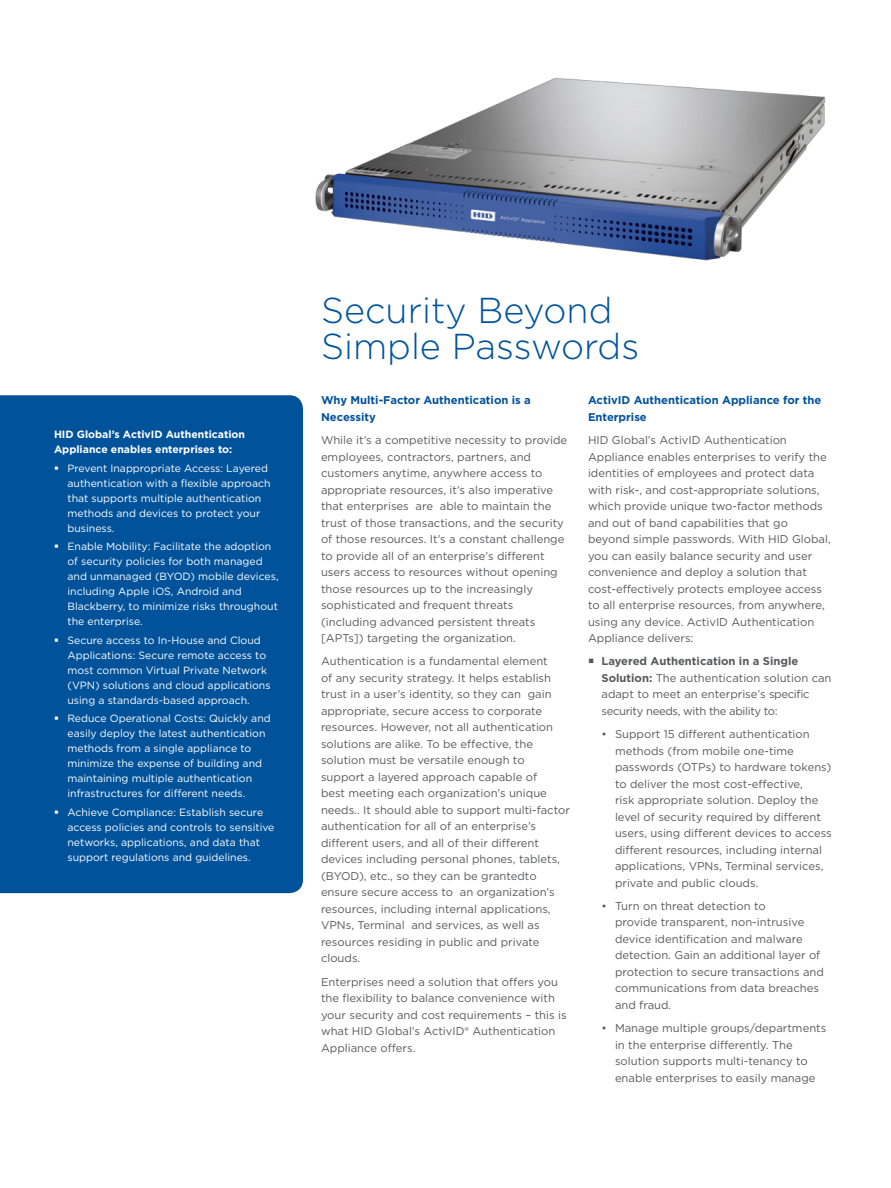
<style>
.page{position:relative;width:891px;height:1188px;background:#fff}
.page>*{position:absolute;margin:0;border:0;box-sizing:border-box;transform-origin:0 0}
.Title_Subhead{font:300 36px/36px "Gotham";color:#00539b}
.Body{font:11.25px/16.5px "Gotham";color:#58595b}
.Body_-_Head_1{font:700 11.25px/16.5px "Gotham";color:#00539b}
.t1{font:10.5px/15px "Gotham";color:#fff}
.Call-out_Head{font:700 10.5px/15px "Gotham";color:#fff}
.s1{font-weight:700}
</style>
<div class="page">
<div style="left:0;top:395px;width:303px;height:498px;background:#00539b"></div>
<img style="left:315px;top:78px;width:511px;height:183px">
<svg style="left:55px;top:810px;width:3px;height:4px"></svg>
<p class="Call-out_Head" style="left:54px;top:427px;width:193px">HID Global’s ActivID Authentication<br>Appliance enables enterprises to:</p>
<p class="t1" style="left:68px;top:460px;width:205px">Prevent Inappropriate Access: Layered authentication with a flexible approach that supports multiple authentication methods and devices to protect your business.</p>
<p class="t1" style="left:68px;top:539px;width:213px">Enable Mobility: Facilitate the adoption of security policies for both managed and unmanaged (BYOD) mobile devices, including Apple iOS, Android and Blackberry, to minimize risks throughout the enterprise.</p>
<p class="t1" style="left:68px;top:632px;width:205px">Secure access to In-House and Cloud Applications: Secure remote access to most common Virtual Private Network (VPN) solutions and cloud applications using a standards-based approach.</p>
<p class="t1" style="left:68px;top:711px;width:205px">Reduce Operational Costs: Quickly and easily deploy the latest authentication methods from a single appliance to minimize the expense of building and maintaining multiple authentication infrastructures for different needs.</p>
<p class="t1" style="left:68px;top:804px;width:209px">Achieve Compliance: Establish secure access policies and controls to sensitive networks, applications, and data that support regulations and guidelines.</p>
<p class="Title_Subhead" style="left:321px;top:291px;width:320px">Security Beyond<br>Simple Passwords</p>
<p class="Body_-_Head_1" style="left:321px;top:392px;width:211px">Why Multi-Factor Authentication is a<br>Necessity</p>
<p class="Body" style="left:321px;top:432px;width:248px">While it’s a competitive necessity to provide employees, contractors, partners, and customers anytime, anywhere access to appropriate resources, it’s also imperative that enterprises are able to maintain the trust of those transactions, and the security of those resources. It’s a constant challenge to provide all of an enterprise’s different users access to resources without opening those resources up to the increasingly sophisticated and frequent threats (including advanced persistent threats [APTs]) targeting the organization.</p>
<p class="Body" style="left:321px;top:653px;width:250px">Authentication is a fundamental element<br>of any security strategy. It helps establish trust in a user’s identity, so they can gain appropriate, secure access to corporate resources. However, not all authentication solutions are alike. To be effective, the solution must be versatile enough to support a layered approach capable of<br>best meeting each organization’s unique needs.. It should able to support multi-factor authentication for all of an enterprise’s different users, and all of their different devices including personal phones, tablets, (BYOD), etc., so they can be grantedto ensure secure access to an organization’s resources, including internal applications, VPNs, Terminal and services, as well as resources residing in public and private clouds.</p>
<p class="Body" style="left:321px;top:973px;width:247px">Enterprises need a solution that offers you the flexibility to balance convenience with your security and cost requirements – this is what HID Global’s ActivID® Authentication Appliance offers.</p>
<p class="Body_-_Head_1" style="left:588px;top:392px;width:235px">ActivID Authentication Appliance for the<br>Enterprise</p>
<p class="Body" style="left:588px;top:432px;width:244px">HID Global’s ActivID Authentication Appliance enables enterprises to verify the identities of employees and protect data with risk-, and cost-appropriate solutions, which provide unique two-factor methods and out of band capabilities that go beyond simple passwords. With HID Global, you can easily balance security and user convenience and deploy a solution that cost-effectively protects employee access to all enterprise resources, from anywhere, using any device. ActivID Authentication Appliance delivers:</p>
<p class="Body" style="left:602px;top:653px;width:232px"><span class="s1">Layered Authentication in a Single Solution:</span> The authentication solution can adapt to meet an enterprise’s specific security needs, with the ability to:</p>
<p class="Body" style="left:615px;top:726px;width:218px;text-indent:-14px">• Support 15 different authentication methods (from mobile one-time passwords (OTPs) to hardware tokens) to deliver the most cost-effective,<br>risk appropriate solution. Deploy the level of security required by different users, using different devices to access different resources, including internal applications, VPNs, Terminal services, private and public clouds.</p>
<p class="Body" style="left:615px;top:897px;width:210px;text-indent:-14px">• Turn on threat detection to<br>provide transparent, non-intrusive device identification and malware detection. Gain an additional layer of protection to secure transactions and communications from data breaches and fraud.</p>
<p class="Body" style="left:615px;top:1020px;width:213px;text-indent:-14px">• Manage multiple groups/departments in the enterprise differently. The solution supports multi-tenancy to enable enterprises to easily manage</p>
</div>
